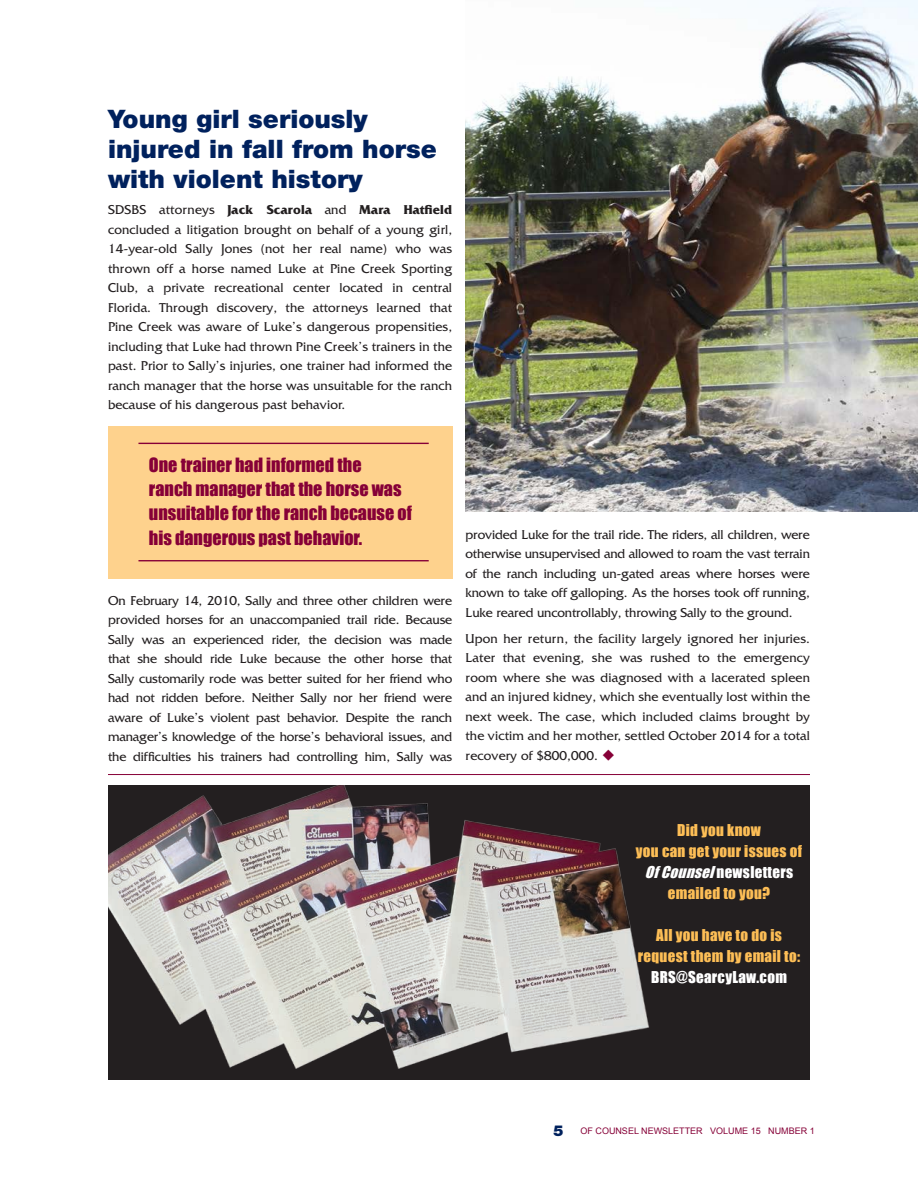
<style>
.page{position:relative;width:918px;height:1188px;background:#fff}
.page>*{position:absolute;margin:0;border:0;box-sizing:border-box;transform-origin:0 0}
.t1{font:900 25.5px/30px "Helvetica Neue LT Std";color:#00215d}
.t2{font:18.15px/24.3px "Impact";color:#860037}
.t3{font:15px/21px "Impact";letter-spacing:.02em;color:#fdbe56;text-align:center}
.t4{font:15px "Impact";letter-spacing:.02em;color:#fff}
.t5{font:13.5px/19.5px "Friz Quadrata Std";letter-spacing:.01em;color:#231f20;text-align:justify}
.t6{font:9px "Arial";color:#860037}
.s1{font-weight:700}
.s2{color:#860037}
.s3{font-style:italic;color:#fff}
.s4{color:#fff}
.s5{font-family:"Helvetica Neue LT Std";font-weight:900;font-size:15px;color:#00215d}
</style>
<div class="page">
<div style="left:108px;top:786px;width:702px;height:294px;background:#231f20"></div>
<div style="left:108px;top:426px;width:344px;height:153px;background:#fed28d"></div>
<hr style="left:138px;top:443px;width:291px;height:1px;background:#860037">
<hr style="left:138px;top:560px;width:291px;height:1px;background:#860037">
<img style="left:108px;top:786px;width:541px;height:283px">
<img style="left:466px;top:0;width:452px;height:512px">
<hr style="left:108px;top:774px;width:702px;height:1px;background:#860037">
<h1 class="t1" style="left:108px;top:104px;width:330px">Young girl seriously injured in fall from horse with violent history</h1>
<p class="t5" style="left:108px;top:200px;width:346px">SDSBS attorneys <span class="s1">Jack Scarola</span> and <span class="s1">Mara Hatfield </span>concluded a litigation brought on behalf of a young girl, 14-year-old Sally Jones (not her real name) who was thrown off a horse named Luke at Pine Creek Sporting Club, a private recreational center located in central Florida. Through discovery, the attorneys learned that Pine Creek was aware of Luke’s dangerous propensities, including that Luke had thrown Pine Creek’s trainers in the past. Prior to Sally’s injuries, one trainer had informed the ranch manager that the horse was unsuitable for the ranch because of his dangerous past behavior.</p>
<h2 class="t2" style="left:149px;top:452px;width:264px">One trainer had informed the<br>ranch manager that the horse was unsuitable for the ranch because of his dangerous past behavior.</h2>
<p class="t5" style="left:108px;top:591px;width:346px">On February 14, 2010, Sally and three other children were provided horses for an unaccompanied trail ride. Because Sally was an experienced rider, the decision was made that she should ride Luke because the other horse that Sally customarily rode was better suited for her friend who had not ridden before. Neither Sally nor her friend were aware of Luke’s violent past behavior. Despite the ranch manager’s knowledge of the horse’s behavioral issues, and the difficulties his trainers had controlling him, Sally was</p>
<p class="t5" style="left:465px;top:525px;width:346px">provided Luke for the trail ride. The riders, all children, were otherwise unsupervised and allowed to roam the vast terrain of the ranch including un-gated areas where horses were known to take off galloping. As the horses took off running, Luke reared uncontrollably, throwing Sally to the ground.</p>
<p class="t5" style="left:465px;top:629px;width:346px">Upon her return, the facility largely ignored her injuries.<br>Later that evening, she was rushed to the emergency room where she was diagnosed with a lacerated spleen and an injured kidney, which she eventually lost within the next week. The case, which included claims brought by the victim and her mother, settled October 2014 for a total recovery of $800,000. <span class="s2">◆</span></p>
<p class="t3" style="left:636px;top:819px;width:168px">Did you know<br>you can get your issues of<br><span class="s3">OfCounsel</span><span class="s4">newsletters </span>emailed to you?</p>
<p class="t3" style="left:638px;top:924px;width:164px">All you have to do is request them by email to:</p>
<p class="t4" style="left:651px;top:966px;width:137px">BRS@SearcyLaw.com</p>
<p class="t6" style="left:554px;top:1125px;width:263px"><span class="s5">5</span> OF COUNSEL NEWSLETTER VOLUME 15 NUMBER 1</p>
</div>
